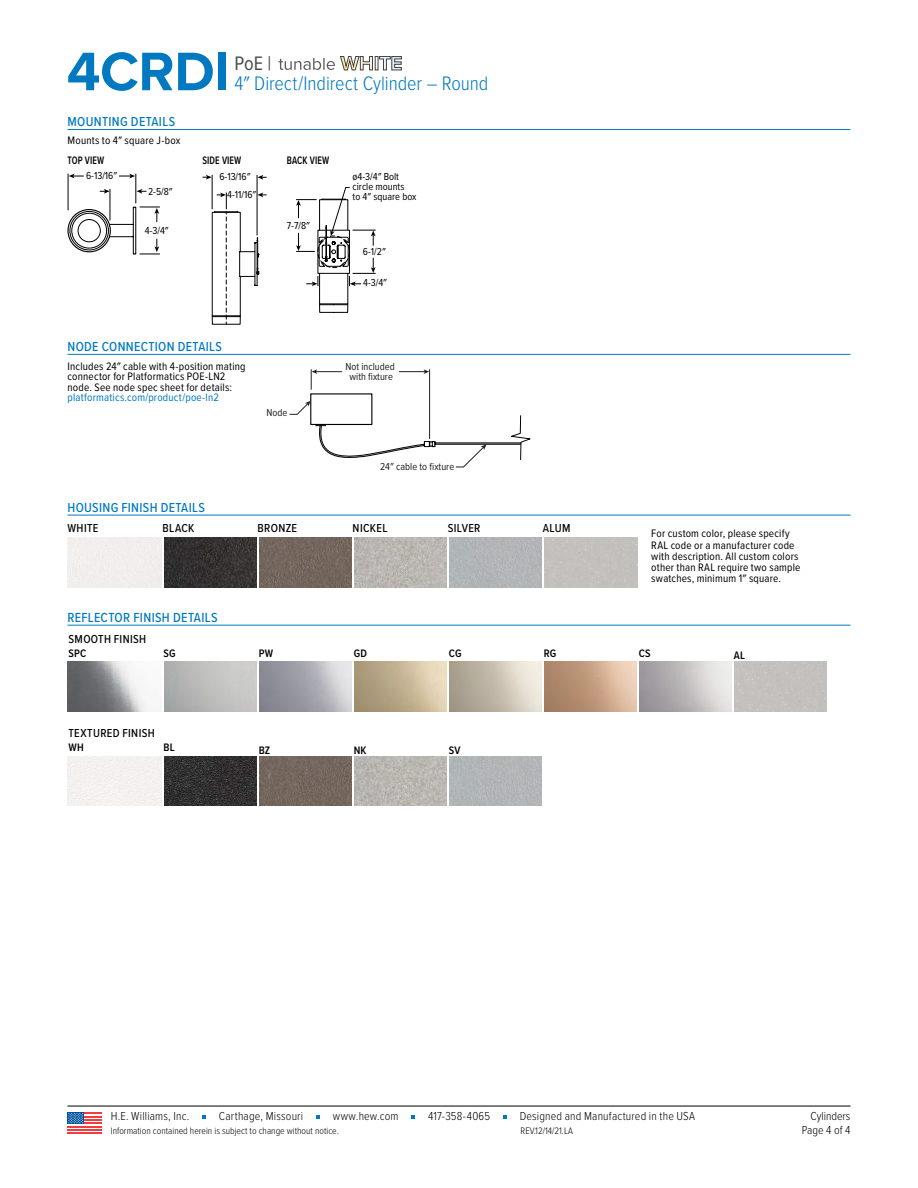
<style>
.page{position:relative;width:918px;height:1188px;background:#fff}
.page>*{position:absolute;margin:0;border:0;box-sizing:border-box;transform-origin:0 0}
.t1{font:700 56.25px "Proxima Nova";letter-spacing:-.005em;color:#0079c1}
.t2{font:300 20.25px "Proxima Nova Cond";color:#0079c1}
.t3{font:20.25px "Proxima Nova Cond";color:#4d4d4f}
.t4{font:500 13.65px "Proxima Nova Cond";letter-spacing:.025em;color:#0079c1}
.t5{font:500 13.5px "Proxima Nova Cond";letter-spacing:.025em;color:#0079c1}
.t6{font:300 12px "Proxima Nova Cond";letter-spacing:.015em;color:#000}
.t7{font:500 12px "Proxima Nova Cond";letter-spacing:.03em;color:#000}
.t8{font:11.25px/11.2px "Proxima Nova Cond";letter-spacing:.02em;color:#000}
.t9{font:11.25px "Proxima Nova Cond";letter-spacing:.02em;color:#0079c1}
.t10{font:600 11.25px "Proxima Nova Cond";letter-spacing:.01em;color:#000}
.t11{font:600 11.25px "Proxima Nova Cond";letter-spacing:.01em;color:#000;scale:.85 1}
.t12{font:10.5px/9.8px "Proxima Nova Cond";color:#000}
.t13{font:10.5px/10.5px "Proxima Nova Cond";color:#221f20;text-align:center}
.t14{font:300 9.75px "Proxima Nova Cond";color:#000}
</style>
<div class="page">
<hr style="left:68px;top:129px;width:782px;height:1px;background:#0079c1">
<hr style="left:68px;top:354px;width:782px;height:1px;background:#0079c1">
<hr style="left:68px;top:515px;width:782px;height:1px;background:#0079c1">
<hr style="left:68px;top:625px;width:782px;height:1px;background:#0079c1">
<div style="left:78px;top:219px;width:23px;height:23px;border:1px solid #000;border-radius:50%"></div>
<div style="left:72px;top:213px;width:35px;height:35px;border:1px solid #000;border-radius:50%"></div>
<div style="left:70px;top:211px;width:39px;height:39px;border:1px solid #000;border-radius:50%"></div>
<div style="left:68px;top:209px;width:43px;height:43px;border:1px solid #000;border-radius:50%"></div>
<hr style="left:68px;top:174px;width:1px;height:36px;background:#000">
<svg style="left:69px;top:174px;width:15px;height:4px"></svg>
<svg style="left:100px;top:174px;width:60px;height:81px"></svg>
<hr style="left:212px;top:175px;width:1px;height:34px;background:#000">
<hr style="left:257px;top:175px;width:1px;height:60px;background:#000">
<svg style="left:202px;top:175px;width:10px;height:5px"></svg>
<svg style="left:257px;top:175px;width:10px;height:5px"></svg>
<svg style="left:211px;top:193px;width:56px;height:132px"></svg>
<svg style="left:296px;top:187px;width:80px;height:126px"></svg>
<hr style="left:429px;top:369px;width:1px;height:70px;background:#231f20">
<svg style="left:311px;top:369px;width:31px;height:21px"></svg>
<svg style="left:399px;top:369px;width:30px;height:5px"></svg>
<svg style="left:289px;top:401px;width:241px;height:67px"></svg>
<div style="left:68px;top:538px;width:93px;height:50px;background:#f1eeec"></div>
<img style="left:164px;top:538px;width:92px;height:50px">
<img style="left:259px;top:538px;width:92px;height:50px">
<img style="left:354px;top:538px;width:92px;height:50px">
<div style="left:449px;top:538px;width:92px;height:50px;background:#b2b5b7"></div>
<div style="left:544px;top:538px;width:94px;height:50px;background:#c3c1bc"></div>
<svg style="left:68px;top:711px;width:759px;height:1px"></svg>
<img style="left:68px;top:662px;width:84px;height:49px">
<img style="left:354px;top:662px;width:92px;height:49px">
<img style="left:544px;top:662px;width:92px;height:49px">
<div style="left:734px;top:662px;width:92px;height:49px;background:#c3c1bd"></div>
<div style="left:68px;top:756px;width:93px;height:50px;background:#f4f1ef"></div>
<img style="left:164px;top:756px;width:92px;height:50px">
<img style="left:259px;top:756px;width:92px;height:50px">
<img style="left:354px;top:756px;width:92px;height:50px">
<div style="left:449px;top:756px;width:92px;height:50px;background:#b2b5b7"></div>
<hr style="left:68px;top:1106px;width:782px;height:1px;background:#000">
<svg style="left:202px;top:1116px;width:4px;height:3px"></svg>
<svg style="left:316px;top:1116px;width:4px;height:3px"></svg>
<svg style="left:503px;top:1116px;width:4px;height:3px"></svg>
<div style="left:68px;top:1112px;width:34px;height:22px;background:linear-gradient(to right,#fff,#fff)"></div>
<hr style="left:68px;top:1126px;width:34px;height:1px;background:#ef3e42">
<hr style="left:68px;top:1129px;width:34px;height:2px;background:#ef3e42">
<hr style="left:68px;top:1132px;width:34px;height:2px;background:#ef3e42">
<hr style="left:68px;top:1122px;width:34px;height:2px;background:#ef3e42">
<hr style="left:68px;top:1119px;width:34px;height:2px;background:#ef3e42">
<hr style="left:68px;top:1116px;width:34px;height:1px;background:#ef3e42">
<hr style="left:68px;top:1112px;width:34px;height:2px;background:#ef3e42">
<div style="left:68px;top:1112px;width:16px;height:12px;background:#00529c"></div>
<svg style="left:68px;top:1113px;width:15px;height:11px"></svg>
<svg style="left:279px;top:56px;width:122px;height:14px"></svg>
<h1 class="t1" style="left:67px;top:30px;width:165px">4CRDI</h1>
<h2 class="t3" style="left:234px;top:48px;width:38px">PoE |</h2>
<h2 class="t2" style="left:234px;top:69px;width:256px">4″ Direct/Indirect Cylinder – Round</h2>
<p class="t5" style="left:68px;top:112px;width:109px">MOUNTING DETAILS</p>
<p class="t8" style="left:68px;top:134px;width:114px">Mounts to 4″ square J-box</p>
<p class="t11" style="left:68px;top:152px;width:45px">TOP VIEW</p>
<p class="t12" style="left:86px;top:170px;width:33px">6-13/16″</p>
<p class="t12" style="left:148px;top:186px;width:26px">2-5/8″</p>
<p class="t12" style="left:145px;top:226px;width:25px">4-3/4″</p>
<p class="t11" style="left:202px;top:152px;width:47px">SIDE VIEW</p>
<p class="t12" style="left:227px;top:167px;width:31px;line-height:18px;text-indent:-8px">6-13/16″<br>4-11/16″</p>
<p class="t11" style="left:287px;top:152px;width:51px">BACK VIEW</p>
<p class="t12" style="left:287px;top:220px;width:25px">7-7/8″</p>
<p class="t12" style="left:353px;top:171px;width:65px">ø4-3/4″ Bolt circle mounts<br>to 4″ square box</p>
<p class="t12" style="left:363px;top:246px;width:24px">6-1/2″</p>
<p class="t12" style="left:363px;top:277px;width:25px">4-3/4″</p>
<p class="t5" style="left:68px;top:336px;width:156px">NODE CONNECTION DETAILS</p>
<p class="t8" style="left:68px;top:360px;width:180px;line-height:10.5px">Includes 24″ cable with 4-position mating connector for Platformatics POE-LN2 node. See node spec sheet for details:</p>
<p class="t9" style="left:68px;top:389px;width:153px">platformatics.com/product/poe-ln2</p>
<p class="t13" style="left:266px;top:407px;width:22px">Node</p>
<p class="t13" style="left:345px;top:360px;width:51px">Not included with fixture</p>
<p class="t13" style="left:380px;top:461px;width:76px">24″ cable to fixture</p>
<p class="t5" style="left:68px;top:497px;width:139px">HOUSING FINISH DETAILS</p>
<p class="t7" style="left:68px;top:519px;width:32px">WHITE</p>
<p class="t7" style="left:163px;top:519px;width:33px">BLACK</p>
<p class="t7" style="left:258px;top:519px;width:41px">BRONZE</p>
<p class="t7" style="left:353px;top:519px;width:36px">NICKEL</p>
<p class="t7" style="left:448px;top:519px;width:34px">SILVER</p>
<p class="t7" style="left:543px;top:519px;width:29px">ALUM</p>
<p class="t8" style="left:651px;top:528px;width:151px">For custom color, please specify<br>RAL code or a manufacturer code with description. All custom colors other than RAL require two sample swatches, minimum 1″ square.</p>
<p class="t4" style="left:68px;top:607px;width:152px">REFLECTOR FINISH DETAILS</p>
<p class="t7" style="left:69px;top:630px;width:79px">SMOOTH FINISH</p>
<p class="t10" style="left:69px;top:645px;width:19px">SPC</p>
<p class="t10" style="left:164px;top:645px;width:14px">SG</p>
<p class="t10" style="left:259px;top:645px;width:16px">PW</p>
<p class="t10" style="left:354px;top:645px;width:15px">GD</p>
<p class="t10" style="left:449px;top:645px;width:14px">CG</p>
<p class="t10" style="left:544px;top:645px;width:14px">RG</p>
<p class="t10" style="left:639px;top:645px;width:13px">CS</p>
<p class="t10" style="left:734px;top:647px;width:13px">AL</p>
<p class="t7" style="left:69px;top:724px;width:88px">TEXTURED FINISH</p>
<p class="t10" style="left:69px;top:739px;width:17px">WH</p>
<p class="t10" style="left:164px;top:739px;width:13px">BL</p>
<p class="t10" style="left:259px;top:742px;width:13px">BZ</p>
<p class="t10" style="left:354px;top:742px;width:14px">NK</p>
<p class="t10" style="left:449px;top:742px;width:13px">SV</p>
<p class="t6" style="left:111px;top:1108px;width:80px">H.E. Williams, Inc.</p>
<p class="t6" style="left:219px;top:1108px;width:86px">Carthage, Missouri</p>
<p class="t6" style="left:333px;top:1108px;width:67px">www.hew.com</p>
<p class="t6" style="left:428px;top:1108px;width:64px">417-358-4065</p>
<p class="t6" style="left:520px;top:1108px;width:177px">Designed and Manufactured in the USA</p>
<p class="t14" style="left:111px;top:1123px;width:230px">Information contained herein is subject to change without notice.</p>
<p class="t6" style="left:811px;top:1108px;width:41px">Cylinders</p>
<p class="t14" style="left:521px;top:1123px;width:54px">REV.12/14/21.LA</p>
<p class="t6" style="left:802px;top:1121px;width:50px">Page 4 of 4</p>
</div>
